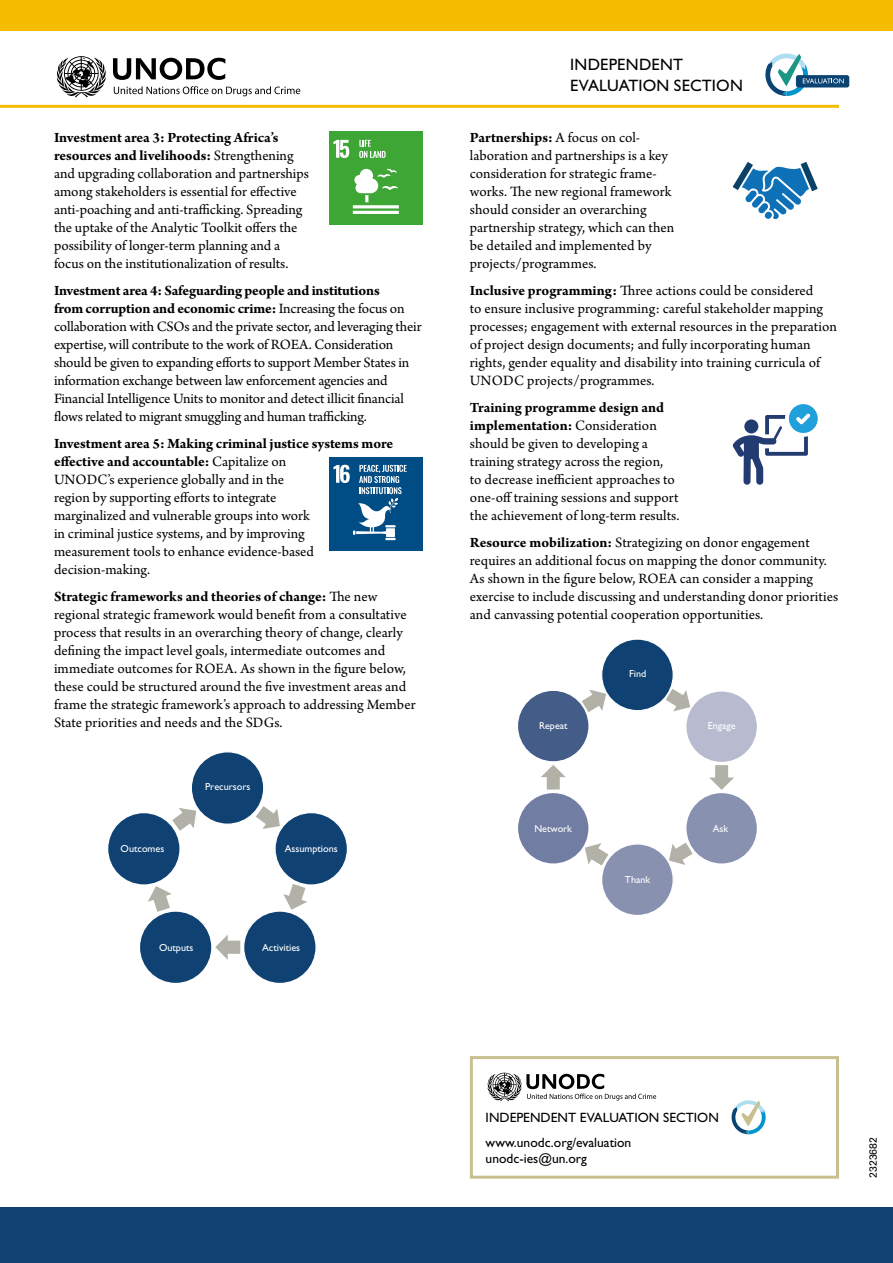
<style>
.page{position:relative;width:893px;height:1263px;background:#fff}
.page>*{position:absolute;margin:0;border:0;box-sizing:border-box;transform-origin:0 0}
.Head_C{font:16.5px/21px "Gill Sans Std";letter-spacing:.01em;color:#000}
.body{font:15px/18px "Arno Pro";color:#000}
.box_text{font:13.5px "Gill Sans Std";color:#000}
.body-2{font:10.5px "Univers LT Std";color:#000}
.t1{font:10.2px "Gill Sans Std";color:#fff}
.t2{font:10.05px "Gill Sans Std";color:#fff}
.s1{font-weight:700}
</style>
<div class="page">
<div style="left:0;top:0;width:893px;height:31px;background:#f4bc00"></div>
<div style="left:0;top:1208px;width:893px;height:55px;background:#0f4172"></div>
<div style="left:191px;top:752px;width:73px;height:72px;background:#0f4172;border-radius:50%"></div>
<div style="left:191px;top:751px;width:73px;height:74px;border:1px solid #fff;border-radius:50%"></div>
<div style="left:275px;top:813px;width:72px;height:72px;background:#0f4172;border-radius:50%"></div>
<div style="left:274px;top:812px;width:74px;height:74px;border:1px solid #fff;border-radius:50%"></div>
<div style="left:108px;top:813px;width:72px;height:72px;background:#0f4172;border-radius:50%"></div>
<div style="left:107px;top:812px;width:74px;height:74px;border:1px solid #fff;border-radius:50%"></div>
<div style="left:244px;top:911px;width:72px;height:72px;background:#0f4172;border-radius:50%"></div>
<div style="left:243px;top:910px;width:74px;height:74px;border:1px solid #fff;border-radius:50%"></div>
<div style="left:139px;top:911px;width:73px;height:72px;background:#0f4172;border-radius:50%"></div>
<div style="left:139px;top:910px;width:74px;height:74px;border:1px solid #fff;border-radius:50%"></div>
<svg style="left:256px;top:806px;width:24px;height:23px"></svg>
<svg style="left:172px;top:808px;width:24px;height:23px"></svg>
<svg style="left:283px;top:884px;width:24px;height:26px"></svg>
<svg style="left:215px;top:935px;width:25px;height:25px"></svg>
<svg style="left:148px;top:886px;width:24px;height:26px"></svg>
<div style="left:602px;top:639px;width:71px;height:72px;background:#0f4172;border-radius:50%"></div>
<div style="left:601px;top:638px;width:73px;height:73px;border:1px solid #fff;border-radius:50%"></div>
<div style="left:686px;top:691px;width:71px;height:71px;background:#b8bad0;border-radius:50%"></div>
<div style="left:685px;top:690px;width:73px;height:73px;border:1px solid #fff;border-radius:50%"></div>
<div style="left:517px;top:690px;width:72px;height:72px;background:#445c88;border-radius:50%"></div>
<div style="left:517px;top:690px;width:73px;height:72px;border:1px solid #fff;border-radius:50%"></div>
<div style="left:686px;top:792px;width:71px;height:72px;background:#8991b1;border-radius:50%"></div>
<div style="left:685px;top:792px;width:73px;height:73px;border:1px solid #fff;border-radius:50%"></div>
<div style="left:517px;top:792px;width:72px;height:72px;background:#727da3;border-radius:50%"></div>
<div style="left:517px;top:792px;width:73px;height:73px;border:1px solid #fff;border-radius:50%"></div>
<svg style="left:666px;top:689px;width:24px;height:22px"></svg>
<svg style="left:582px;top:689px;width:24px;height:23px"></svg>
<svg style="left:709px;top:765px;width:25px;height:25px"></svg>
<svg style="left:541px;top:765px;width:25px;height:24px"></svg>
<svg style="left:669px;top:843px;width:24px;height:22px"></svg>
<svg style="left:585px;top:843px;width:23px;height:22px"></svg>
<div style="left:602px;top:844px;width:71px;height:71px;background:#8991b1;border-radius:50%"></div>
<div style="left:601px;top:843px;width:73px;height:73px;border:1px solid #fff;border-radius:50%"></div>
<div style="left:470px;top:1056px;width:369px;height:123px;border:3px solid #c8c090"></div>
<svg style="left:488px;top:1073px;width:168px;height:28px"></svg>
<svg style="left:731px;top:1100px;width:35px;height:34px"></svg>
<svg style="left:113px;top:58px;width:112px;height:22px"></svg>
<svg style="left:57px;top:56px;width:49px;height:42px"></svg>
<svg style="left:114px;top:86px;width:186px;height:10px"></svg>
<div style="left:796px;top:75px;width:53px;height:12px;background:#0b4373;border-radius:2px"></div>
<svg style="left:765px;top:53px;width:79px;height:43px"></svg>
<hr style="left:0;top:105px;width:839px;height:3px;background:#f4bc00">
<div style="left:330px;top:457px;width:93px;height:93px;background:#004c84"></div>
<svg style="left:333px;top:465px;width:74px;height:75px"></svg>
<div style="left:330px;top:132px;width:93px;height:93px;background:#3ea635"></div>
<svg style="left:333px;top:140px;width:16px;height:18px"></svg>
<svg style="left:359px;top:140px;width:27px;height:18px"></svg>
<hr style="left:353px;top:205px;width:46px;height:3px;background:#fff">
<hr style="left:353px;top:211px;width:46px;height:3px;background:#fff">
<svg style="left:354px;top:169px;width:44px;height:33px"></svg>
<svg style="left:733px;top:162px;width:85px;height:58px"></svg>
<svg style="left:733px;top:404px;width:85px;height:81px"></svg>
<p class="body" style="left:54px;top:129px;width:257px"><span class="s1">Investment area 3: Protecting Africa’s resources and livelihoods:</span> Strengthening and upgrading collaboration and partnerships among stakeholders is essential for effective anti-poaching and anti-trafficking. Spreading the uptake of the Analytic Toolkit offers the possibility of longer-term planning and a focus on the institutionalization of results.</p>
<p class="body" style="left:54px;top:282px;width:369px"><span class="s1">Investment area 4: Safeguarding people and institutions<br>from corruption and economic crime:</span> Increasing the focus on collaboration with CSOs and the private sector, and leveraging their expertise, will contribute to the work of ROEA. Consideration should be given to expanding efforts to support Member States in information exchange between law enforcement agencies and Financial Intelligence Units to monitor and detect illicit financial flows related to migrant smuggling and human trafficking.</p>
<p class="body" style="left:54px;top:435px;width:341px"><span class="s1">Investment area 5: Making criminal justice systems more effective and accountable:</span> Capitalize on<br>UNODC’s experience globally and in the<br>region by supporting efforts to integrate<br>marginalized and vulnerable groups into work<br>in criminal justice systems, and by improving<br>measurement tools to enhance evidence-based decision-making.</p>
<p class="body" style="left:54px;top:588px;width:363px"><span class="s1">Strategic frameworks and theories of change:</span> The new regional strategic framework would benefit from a consultative process that results in an overarching theory of change, clearly defining the impact level goals, intermediate outcomes and immediate outcomes for ROEA. As shown in the figure below, these could be structured around the five investment areas and frame the strategic framework’s approach to addressing Member State priorities and needs and the SDGs.</p>
<p class="t1" style="left:121px;top:842px;width:45px">Outcomes</p>
<p class="t1" style="left:205px;top:781px;width:47px">Precursors</p>
<p class="t1" style="left:285px;top:842px;width:55px">Assumptions</p>
<p class="t1" style="left:159px;top:942px;width:36px">Outputs</p>
<p class="t1" style="left:262px;top:942px;width:40px">Activities</p>
<p class="Head_C" style="left:570px;top:54px;width:174px">INDEPENDENT<br>EVALUATION SECTION</p>
<p class="body" style="left:470px;top:129px;width:206px"><span class="s1">Partnerships:</span> A focus on col&shy;laboration and partnerships is a key consideration for strategic frame&shy;works. The new regional framework should consider an overarching partnership strategy, which can then be detailed and implemented by projects/programmes.</p>
<p class="body" style="left:470px;top:282px;width:369px"><span class="s1">Inclusive programming:</span> Three actions could be considered<br>to ensure inclusive programming: careful stakeholder mapping processes; engagement with external resources in the preparation of project design documents; and fully incorporating human rights, gender equality and disability into training curricula of UNODC projects/programmes.</p>
<p class="body" style="left:470px;top:399px;width:211px"><span class="s1">Training programme design and implementation:</span> Consideration should be given to developing a training strategy across the region,<br>to decrease inefficient approaches to one-off training sessions and support the achievement of long-term results.</p>
<p class="body" style="left:470px;top:534px;width:370px"><span class="s1">Resource mobilization:</span> Strategizing on donor engagement requires an additional focus on mapping the donor community.<br>As shown in the figure below, ROEA can consider a mapping exercise to include discussing and understanding donor priorities and canvassing potential cooperation opportunities.</p>
<p class="t2" style="left:539px;top:720px;width:30px">Repeat</p>
<p class="t2" style="left:534px;top:823px;width:39px">Network</p>
<p class="t2" style="left:629px;top:668px;width:19px">Find</p>
<p class="t2" style="left:625px;top:874px;width:27px">Thank</p>
<p class="t2" style="left:708px;top:720px;width:29px">Engage</p>
<p class="t2" style="left:713px;top:823px;width:17px">Ask</p>
<p class="box_text" style="left:486px;top:1110px;width:235px">INDEPENDENT EVALUATION SECTION</p>
<p class="box_text" style="left:486px;top:1134px;width:147px">www.unodc.org/evaluation</p>
<p class="box_text" style="left:486px;top:1150px;width:103px">unodc-ies@un.org</p>
<p class="body-2" style="left:867px;top:1178px;width:42px;rotate:-90deg">2323682</p>
</div>
